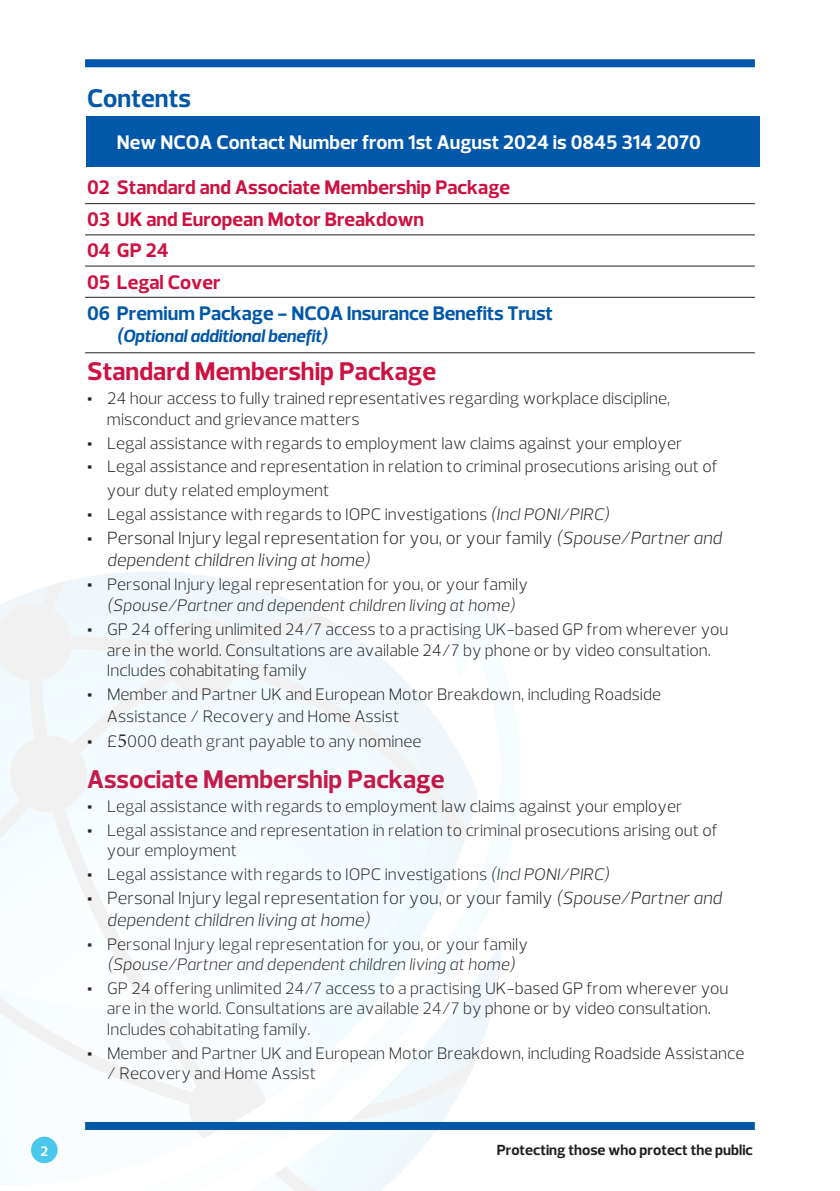
<style>
.page{position:relative;width:840px;height:1191px;background:#fff}
.page>*{position:absolute;margin:0;border:0;box-sizing:border-box;transform-origin:0 0}
.t1{font:700 26px "Prelo";color:#cd1141}
.t2{font:700 26px "Prelo";color:#0157a8}
.t3{font:700 20px "Prelo";color:#cd1141}
.t4{font:700 20px "Prelo";color:#fff}
.t5{font:700 20px "Prelo";letter-spacing:-.01em;color:#0157a8}
.t6{font:300 18px/21.6px "Prelo";color:#231f20}
.t7{font:italic 700 18px "Prelo";letter-spacing:-.01em;color:#0157a8}
.t8{font:300 17px/20.4px "Prelo";color:#231f20}
.t9{font:italic 300 17px "Prelo";color:#231f20}
.t10{font:700 15px "Prelo";color:#231f20}
.t11{font:700 14px "Prelo";color:#fff}
.s1{font-weight:900;font-size:20px}
.s2{font-style:italic}
.s3{font-family:"Minion Pro";font-weight:400;font-size:20px}
</style>
<div class="page">
<hr style="left:85px;top:203px;width:669px;height:1px;background:#231f20">
<hr style="left:85px;top:234px;width:669px;height:1px;background:#231f20">
<hr style="left:85px;top:297px;width:669px;height:1px;background:#231f20">
<hr style="left:85px;top:352px;width:669px;height:1px;background:#231f20">
<hr style="left:85px;top:266px;width:669px;height:1px;background:#231f20">
<div style="left:85px;top:59px;width:669px;height:8px;background:#0157a8"></div>
<svg style="left:0;top:581px;width:502px;height:610px"></svg>
<div style="left:85px;top:1122px;width:669px;height:8px;background:#0157a8"></div>
<div style="left:86px;top:116px;width:673px;height:50px;background:#0157a8"></div>
<p class="t11" style="left:40px;top:1142px;width:9px">2</p>
<p class="t2" style="left:87px;top:82px;width:105px">Contents</p>
<p class="t4" style="left:117px;top:130px;width:585px">New NCOA Contact Number from 1st August 2024 is 0845 314 2070</p>
<p class="t3" style="left:87px;top:175px;width:424px">02 Standard and Associate Membership Package</p>
<p class="t3" style="left:87px;top:207px;width:338px">03 UK and European Motor Breakdown</p>
<p class="t3" style="left:87px;top:238px;width:83px">04 GP 24</p>
<p class="t3" style="left:87px;top:270px;width:135px">05 Legal Cover</p>
<p class="t5" style="left:87px;top:301px;width:467px">06 Premium Package - NCOA Insurance Benefits Trust</p>
<p class="t7" style="left:117px;top:325px;width:212px">(Optional additional benefit)</p>
<p class="t1" style="left:87px;top:355px;width:350px">Standard Membership Package</p>
<p class="t8" style="left:107px;top:388px;width:564px;text-indent:-20px"><span class="s1">•</span> 24 hour access to fully trained representatives regarding workplace discipline, misconduct and grievance matters</p>
<p class="t8" style="left:87px;top:433px;width:596px"><span class="s1">•</span> Legal assistance with regards to employment law claims against your employer</p>
<p class="t8" style="left:107px;top:454px;width:612px;line-height:24px;text-indent:-20px"><span class="s1">•</span> Legal assistance and representation in relation to criminal prosecutions arising out of your duty related employment</p>
<p class="t8" style="left:87px;top:504px;width:523px"><span class="s1">•</span> Legal assistance with regards to IOPC investigations <span class="s2">(Incl PONI/PIRC)</span></p>
<p class="t6" style="left:107px;top:527px;width:616px;text-indent:-20px"><span class="s1">•</span> Personal Injury legal representation for you, or your family <span class="s2">(Spouse/Partner and dependent children living at home)</span></p>
<p class="t8" style="left:87px;top:573px;width:442px;line-height:21.6px;text-align:center"><span class="s1">•</span> Personal Injury legal representation for you, or your family <span class="s2">(Spouse/Partner and dependent children living at home)</span></p>
<p class="t8" style="left:107px;top:619px;width:622px;text-indent:-20px"><span class="s1">•</span> GP 24 offering unlimited 24/7 access to a practising UK-based GP from wherever you are in the world. Consultations are available 24/7 by phone or by video consultation.<br>Includes cohabitating family</p>
<p class="t8" style="left:107px;top:683px;width:555px;line-height:21.6px;text-indent:-20px"><span class="s1">•</span> Member and Partner UK and European Motor Breakdown, including Roadside<br>Assistance / Recovery and Home Assist</p>
<p class="t8" style="left:87px;top:731px;width:336px"><span class="s1">•</span> £<span class="s3">5</span>000 death grant payable to any nominee</p>
<p class="t1" style="left:87px;top:763px;width:359px">Associate Membership Package</p>
<p class="t8" style="left:87px;top:795px;width:596px"><span class="s1">•</span> Legal assistance with regards to employment law claims against your employer</p>
<p class="t8" style="left:87px;top:819px;width:631px"><span class="s1">•</span> Legal assistance and representation in relation to criminal prosecutions arising out of</p>
<p class="t8" style="left:107px;top:840px;width:132px">your employment</p>
<p class="t8" style="left:87px;top:864px;width:523px"><span class="s1">•</span> Legal assistance with regards to IOPC investigations <span class="s2">(Incl PONI/PIRC)</span></p>
<p class="t6" style="left:107px;top:887px;width:616px;text-indent:-20px"><span class="s1">•</span> Personal Injury legal representation for you, or your family <span class="s2">(Spouse/Partner and dependent children living at home)</span></p>
<p class="t8" style="left:87px;top:933px;width:442px"><span class="s1">•</span> Personal Injury legal representation for you, or your family</p>
<p class="t9" style="left:107px;top:954px;width:409px">(Spouse/Partner and dependent children living at home)</p>
<p class="t8" style="left:107px;top:978px;width:622px;text-indent:-20px"><span class="s1">•</span> GP 24 offering unlimited 24/7 access to a practising UK-based GP from wherever you are in the world. Consultations are available 24/7 by phone or by video consultation.<br>Includes cohabitating family.</p>
<p class="t8" style="left:107px;top:1043px;width:638px;text-indent:-20px"><span class="s1">•</span> Member and Partner UK and European Motor Breakdown, including Roadside Assistance / Recovery and Home Assist</p>
<p class="t10" style="left:496px;top:1140px;width:257px">Protecting those who protect the public</p>
</div>
